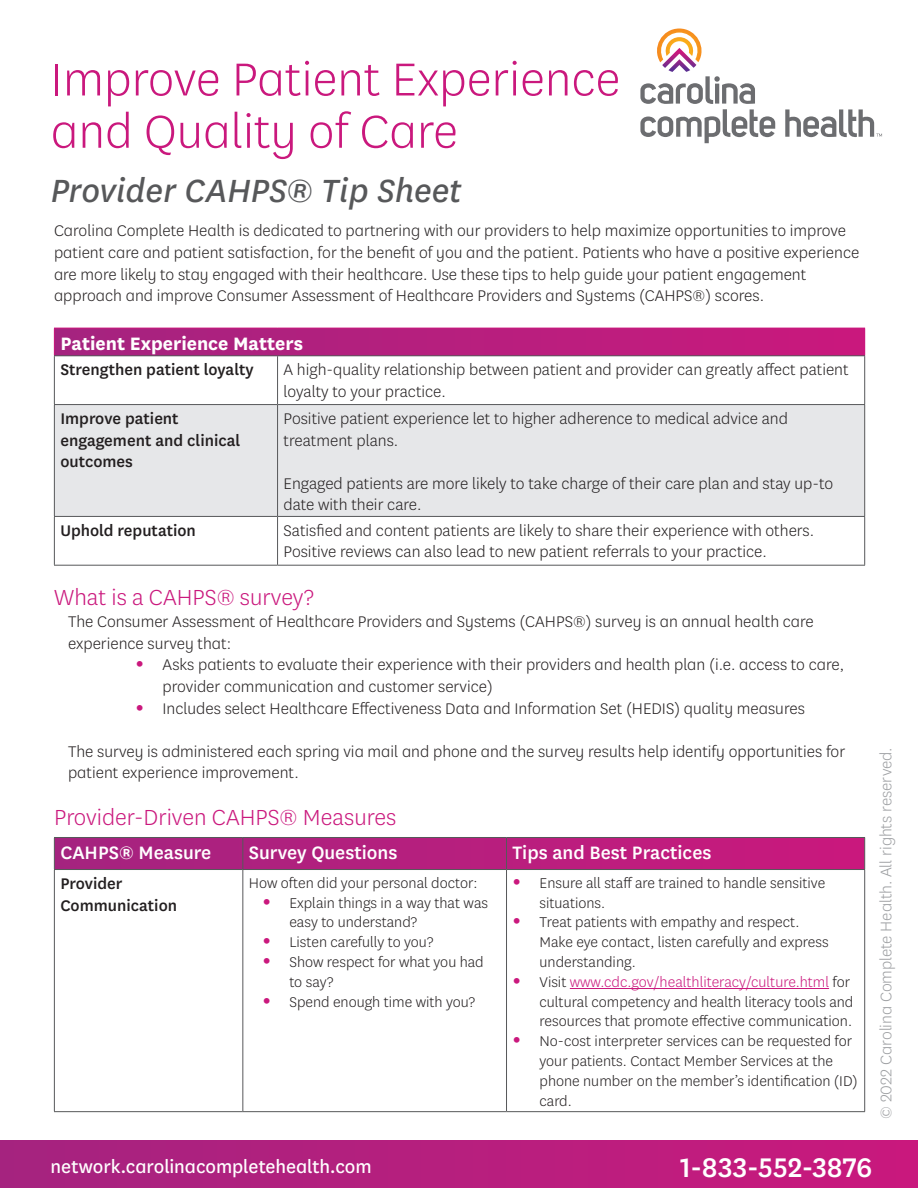
<style>
.page{position:relative;width:918px;height:1188px;background:#fff}
.page>*{position:absolute;margin:0;border:0;box-sizing:border-box;transform-origin:0 0}
.CENT_Paragraph_Heade{font:300 54px/52.2px "Centene Sans";color:#ca187d}
.t1{font:italic 37.5px "Centene Sans";color:#57585a}
.t2{font:500 31.5px "Centene Sans";letter-spacing:.005em;color:#fff}
.t3{font:300 25.5px "Centene Sans";color:#ca187d}
.t4{font:500 21px "Centene Sans";color:#fff}
.t5{font:21px "Centene Sans";letter-spacing:-.005em;color:#fff}
.t6{font:700 21px "Centene Sans";color:#fff}
.Paragraph_Style_1{font:300 18px/21.6px "Centene Sans";color:#231f20}
.t7{font:500 18px/21.6px "Centene Sans";color:#231f20}
.Body{font:300 18px "Centene Sans";letter-spacing:-.005em;color:#9d9fa2}
.t8{font:300 16.5px/19.8px "Centene Sans";color:#231f20}
.s1{font-weight:700;font-size:24px;color:#ca187d}
.s2{color:#ca187d}
</style>
<div class="page">
<svg style="left:640px;top:29px;width:135px;height:114px"></svg>
<svg style="left:785px;top:109px;width:97px;height:29px"></svg>
<div style="left:0;top:1140px;width:918px;height:48px;background:linear-gradient(to right,#a5247f,#c9197d)"></div>
<div style="left:54px;top:328px;width:811px;height:28px;background:linear-gradient(to right,#a4247f,#ca197d)"></div>
<div style="left:55px;top:405px;width:809px;height:111px;background:#e6e7e9"></div>
<hr style="left:54px;top:328px;width:224px;height:1px;background:#ca187d">
<svg style="left:54px;top:329px;width:1px;height:26px"></svg>
<hr style="left:278px;top:328px;width:587px;height:1px;background:#ca187d">
<svg style="left:864px;top:329px;width:1px;height:26px"></svg>
<hr style="left:54px;top:355px;width:224px;height:1px;background:#57585a">
<hr style="left:54px;top:356px;width:1px;height:48px;background:#57585a">
<hr style="left:278px;top:355px;width:587px;height:1px;background:#57585a">
<hr style="left:277px;top:356px;width:1px;height:48px;background:#57585a">
<hr style="left:864px;top:356px;width:1px;height:48px;background:#57585a">
<hr style="left:54px;top:404px;width:224px;height:1px;background:#57585a">
<hr style="left:54px;top:405px;width:1px;height:111px;background:#57585a">
<hr style="left:278px;top:404px;width:587px;height:1px;background:#57585a">
<hr style="left:277px;top:405px;width:1px;height:111px;background:#57585a">
<hr style="left:864px;top:405px;width:1px;height:111px;background:#57585a">
<hr style="left:54px;top:516px;width:224px;height:1px;background:#57585a">
<hr style="left:54px;top:517px;width:1px;height:48px;background:#57585a">
<hr style="left:278px;top:516px;width:587px;height:1px;background:#57585a">
<hr style="left:277px;top:517px;width:1px;height:48px;background:#57585a">
<hr style="left:864px;top:517px;width:1px;height:48px;background:#57585a">
<hr style="left:54px;top:565px;width:224px;height:1px;background:#57585a">
<hr style="left:278px;top:565px;width:587px;height:1px;background:#57585a">
<svg style="left:55px;top:838px;width:809px;height:31px;background:#b61e7e"></svg>
<hr style="left:54px;top:837px;width:189px;height:1px;background:#57585a">
<hr style="left:54px;top:838px;width:1px;height:31px;background:#57585a">
<hr style="left:243px;top:837px;width:264px;height:1px;background:#57585a">
<hr style="left:242px;top:838px;width:1px;height:31px;background:#57585a">
<hr style="left:507px;top:837px;width:358px;height:1px;background:#57585a">
<hr style="left:506px;top:838px;width:1px;height:31px;background:#57585a">
<hr style="left:864px;top:838px;width:1px;height:31px;background:#57585a">
<hr style="left:54px;top:1111px;width:189px;height:1px;background:#57585a">
<hr style="left:243px;top:1111px;width:264px;height:1px;background:#57585a">
<hr style="left:507px;top:1111px;width:358px;height:1px;background:#57585a">
<hr style="left:54px;top:869px;width:189px;height:1px;background:#57585a">
<hr style="left:54px;top:870px;width:1px;height:241px;background:#57585a">
<hr style="left:243px;top:869px;width:264px;height:1px;background:#57585a">
<hr style="left:242px;top:870px;width:1px;height:241px;background:#57585a">
<hr style="left:507px;top:869px;width:358px;height:1px;background:#57585a">
<hr style="left:506px;top:870px;width:1px;height:241px;background:#57585a">
<hr style="left:864px;top:870px;width:1px;height:241px;background:#57585a">
<hr style="left:570px;top:988px;width:259px;height:1px;background:#ca187d">
<p class="CENT_Paragraph_Heade" style="left:51px;top:51px;width:571px">Improve Patient Experience and Quality of Care</p>
<p class="t1" style="left:51px;top:166px;width:412px">Provider CAHPS® Tip Sheet</p>
<p class="Paragraph_Style_1" style="left:54px;top:220px;width:807px">Carolina Complete Health is dedicated to partnering with our providers to help maximize opportunities to improve patient care and patient satisfaction, for the benefit of you and the patient. Patients who have a positive experience are more likely to stay engaged with their healthcare. Use these tips to help guide your patient engagement approach and improve Consumer Assessment of Healthcare Providers and Systems (CAHPS®) scores.</p>
<p class="t6" style="left:60px;top:329px;width:244px">Patient Experience Matters</p>
<p class="t7" style="left:60px;top:358px;width:195px">Strengthen patient loyalty</p>
<p class="Paragraph_Style_1" style="left:284px;top:358px;width:567px">A high-quality relationship between patient and provider can greatly affect patient loyalty to your practice.</p>
<p class="t7" style="left:60px;top:407px;width:181px">Improve patient engagement and clinical outcomes</p>
<p class="Paragraph_Style_1" style="left:284px;top:407px;width:506px">Positive patient experience let to higher adherence to medical advice and treatment plans.</p>
<p class="Paragraph_Style_1" style="left:284px;top:472px;width:551px">Engaged patients are more likely to take charge of their care plan and stay up-to date with their care.</p>
<p class="t7" style="left:60px;top:519px;width:137px">Uphold reputation</p>
<p class="Paragraph_Style_1" style="left:284px;top:519px;width:532px">Satisfied and content patients are likely to share their experience with others.<br>Positive reviews can also lead to new patient referrals to your practice.</p>
<p class="t3" style="left:54px;top:582px;width:261px">What is a CAHPS® survey?</p>
<p class="Paragraph_Style_1" style="left:68px;top:610px;width:747px">The Consumer Assessment of Healthcare Providers and Systems (CAHPS®) survey is an annual health care experience survey that:</p>
<p class="Paragraph_Style_1" style="left:163px;top:654px;width:683px;text-indent:-27px"><span class="s1">•</span> Asks patients to evaluate their experience with their providers and health plan (i.e. access to care, provider communication and customer service)</p>
<p class="Paragraph_Style_1" style="left:136px;top:697px;width:671px"><span class="s1">•</span> Includes select Healthcare Effectiveness Data and Information Set (HEDIS) quality measures</p>
<p class="Paragraph_Style_1" style="left:68px;top:740px;width:779px">The survey is administered each spring via mail and phone and the survey results help identify opportunities for patient experience improvement.</p>
<p class="t3" style="left:54px;top:801px;width:344px">Provider-Driven CAHPS® Measures</p>
<p class="t4" style="left:60px;top:838px;width:152px">CAHPS® Measure</p>
<p class="t4" style="left:249px;top:838px;width:150px">Survey Questions</p>
<p class="t4" style="left:513px;top:838px;width:200px">Tips and Best Practices</p>
<p class="t7" style="left:60px;top:872px;width:118px">Provider<br>Communication</p>
<p class="t8" style="left:249px;top:872px;width:230px">How often did your personal doctor:</p>
<p class="t8" style="left:540px;top:872px;width:287px;text-indent:-27px"><span class="s1">•</span> Ensure all staff are trained to handle sensitive situations.</p>
<p class="t8" style="left:540px;top:912px;width:291px;text-indent:-27px"><span class="s1">•</span> Treat patients with empathy and respect.<br>Make eye contact, listen carefully and express understanding.</p>
<p class="t8" style="left:540px;top:971px;width:315px;text-indent:-27px"><span class="s1">•</span> Visit <span class="s2">www.cdc.gov/healthliteracy/culture.html</span> for cultural competency and health literacy tools and resources that promote effective communication.</p>
<p class="t8" style="left:540px;top:1031px;width:320px;text-indent:-27px"><span class="s1">•</span> No-cost interpreter services can be requested for your patients. Contact Member Services at the phone number on the member’s identification (ID) card.</p>
<p class="t8" style="left:289px;top:892px;width:200px;text-indent:-27px"><span class="s1">•</span> Explain things in a way that was easy to understand?</p>
<p class="t8" style="left:262px;top:932px;width:173px"><span class="s1">•</span> Listen carefully to you?</p>
<p class="t8" style="left:289px;top:952px;width:196px;text-indent:-27px"><span class="s1">•</span> Show respect for what you had to say?</p>
<p class="t8" style="left:262px;top:991px;width:214px"><span class="s1">•</span> Spend enough time with you?</p>
<p class="Body" style="left:875px;top:1119px;width:373px;rotate:-90deg">© 2022 Carolina Complete Health. All rights reserved.</p>
<p class="t5" style="left:51px;top:1153px;width:323px">network.carolinacompletehealth.com</p>
<p class="t2" style="left:680px;top:1146px;width:194px">1-833-552-3876</p>
</div>
